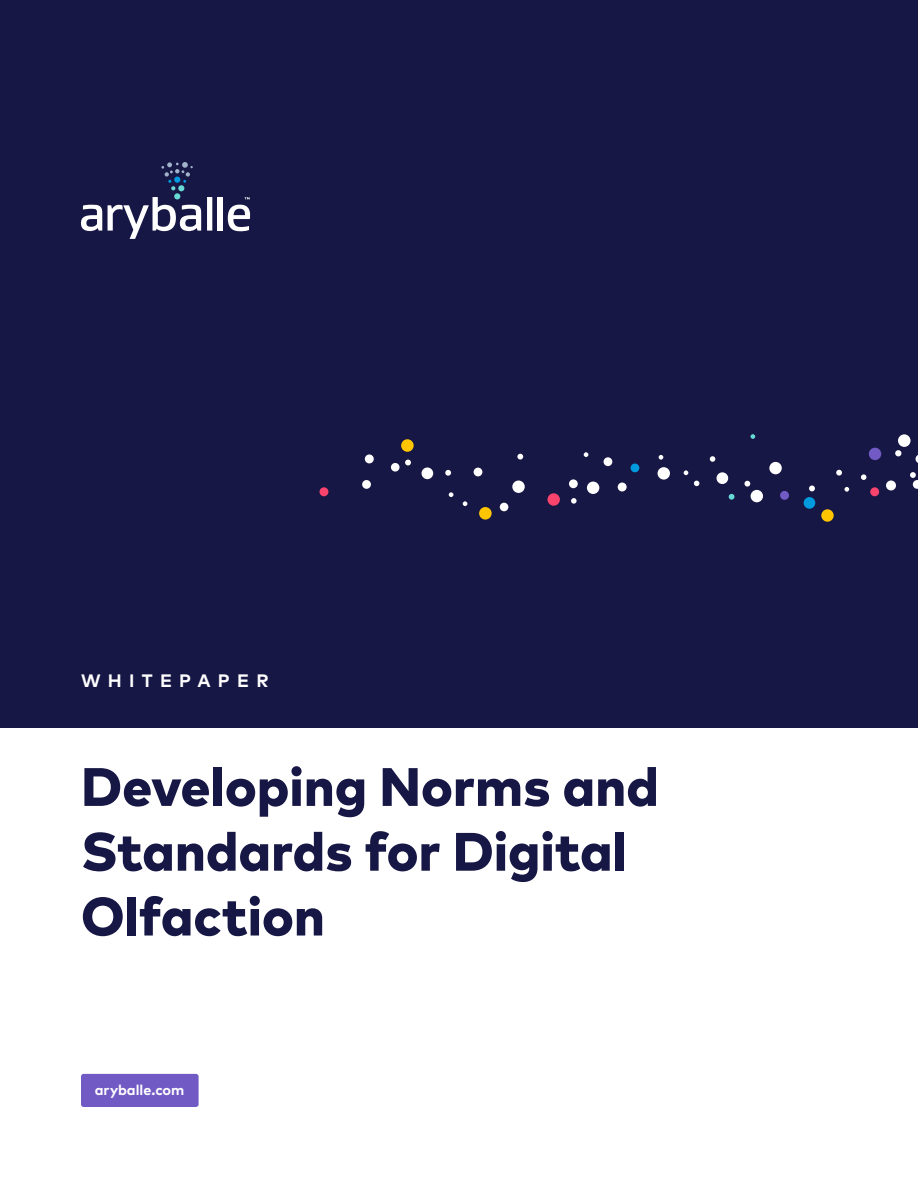
<style>
.page{position:relative;width:918px;height:1188px;background:#fff}
.page>*{position:absolute;margin:0;border:0;box-sizing:border-box;transform-origin:0 0}
.Header_1{font:800 54px/64.8px "Mark OT";color:#171745}
.Footer_-_Align_Left{font:700 18px "Mark OT";letter-spacing:.405em;color:#fff}
.Body{font:700 14.4px "Mark OT";color:#fff}
</style>
<div class="page">
<div style="left:0;top:0;width:918px;height:728px;background:#171745"></div>
<div style="left:81px;top:1074px;width:118px;height:33px;background:#725ac5;border-radius:3px"></div>
<svg style="left:81px;top:205px;width:21px;height:26px"></svg>
<svg style="left:207px;top:197px;width:5px;height:34px"></svg>
<div style="left:218px;top:197px;width:5px;height:34px;background:#fff"></div>
<svg style="left:108px;top:162px;width:93px;height:77px"></svg>
<svg style="left:227px;top:197px;width:23px;height:34px"></svg>
<div style="left:401px;top:439px;width:13px;height:13px;background:#ffc500;border-radius:50%"></div>
<div style="left:479px;top:507px;width:13px;height:13px;background:#ffc500;border-radius:50%"></div>
<svg style="left:569px;top:479px;width:9px;height:9px"></svg>
<svg style="left:603px;top:457px;width:9px;height:9px"></svg>
<div style="left:631px;top:463px;width:8px;height:9px;background:#009bde;border-radius:50%"></div>
<div style="left:474px;top:468px;width:8px;height:8px;background:#fff;border-radius:50%"></div>
<svg style="left:362px;top:480px;width:9px;height:9px"></svg>
<svg style="left:445px;top:470px;width:6px;height:6px"></svg>
<svg style="left:517px;top:454px;width:6px;height:6px"></svg>
<svg style="left:836px;top:470px;width:6px;height:6px"></svg>
<svg style="left:729px;top:494px;width:6px;height:6px"></svg>
<svg style="left:809px;top:486px;width:6px;height:5px"></svg>
<div style="left:365px;top:454px;width:9px;height:9px;background:#fff;border-radius:50%"></div>
<svg style="left:319px;top:487px;width:10px;height:9px"></svg>
<svg style="left:618px;top:483px;width:9px;height:8px"></svg>
<div style="left:780px;top:491px;width:9px;height:9px;background:#725ac5;border-radius:50%"></div>
<svg style="left:584px;top:452px;width:4px;height:5px"></svg>
<svg style="left:463px;top:501px;width:4px;height:5px"></svg>
<svg style="left:684px;top:470px;width:4px;height:5px"></svg>
<svg style="left:751px;top:434px;width:4px;height:5px"></svg>
<svg style="left:844px;top:487px;width:5px;height:5px"></svg>
<svg style="left:659px;top:455px;width:4px;height:5px"></svg>
<svg style="left:449px;top:492px;width:4px;height:5px"></svg>
<svg style="left:710px;top:456px;width:5px;height:6px"></svg>
<svg style="left:716px;top:472px;width:12px;height:12px"></svg>
<svg style="left:804px;top:497px;width:11px;height:12px"></svg>
<div style="left:421px;top:467px;width:12px;height:12px;background:#fff;border-radius:50%"></div>
<svg style="left:512px;top:481px;width:13px;height:12px"></svg>
<svg style="left:657px;top:467px;width:13px;height:13px"></svg>
<svg style="left:744px;top:481px;width:19px;height:22px"></svg>
<svg style="left:821px;top:509px;width:13px;height:13px"></svg>
<svg style="left:769px;top:462px;width:13px;height:12px"></svg>
<div style="left:547px;top:493px;width:13px;height:13px;background:#f8436c;border-radius:50%"></div>
<svg style="left:587px;top:482px;width:12px;height:12px"></svg>
<svg style="left:391px;top:460px;width:20px;height:12px"></svg>
<svg style="left:500px;top:503px;width:8px;height:8px"></svg>
<svg style="left:694px;top:481px;width:5px;height:5px"></svg>
<svg style="left:571px;top:498px;width:6px;height:6px"></svg>
<div style="left:895px;top:450px;width:7px;height:6px;background:#fff;border-radius:50%"></div>
<svg style="left:910px;top:472px;width:8px;height:17px"></svg>
<svg style="left:915px;top:455px;width:3px;height:8px"></svg>
<svg style="left:870px;top:487px;width:9px;height:9px"></svg>
<div style="left:886px;top:480px;width:10px;height:11px;background:#fff;border-radius:50%"></div>
<div style="left:869px;top:448px;width:12px;height:12px;background:#725ac5;border-radius:50%"></div>
<div style="left:898px;top:434px;width:13px;height:13px;background:#fff;border-radius:50%"></div>
<svg style="left:861px;top:474px;width:6px;height:6px"></svg>
<p class="Footer_-_Align_Left" style="left:81px;top:669px;width:189px">WHITEPAPER</p>
<p class="Header_1" style="left:81px;top:753px;width:579px">Developing Norms and<br>Standards for Digital<br>Olfaction</p>
<p class="Body" style="left:95px;top:1081px;width:91px">aryballe.com</p>
</div>
